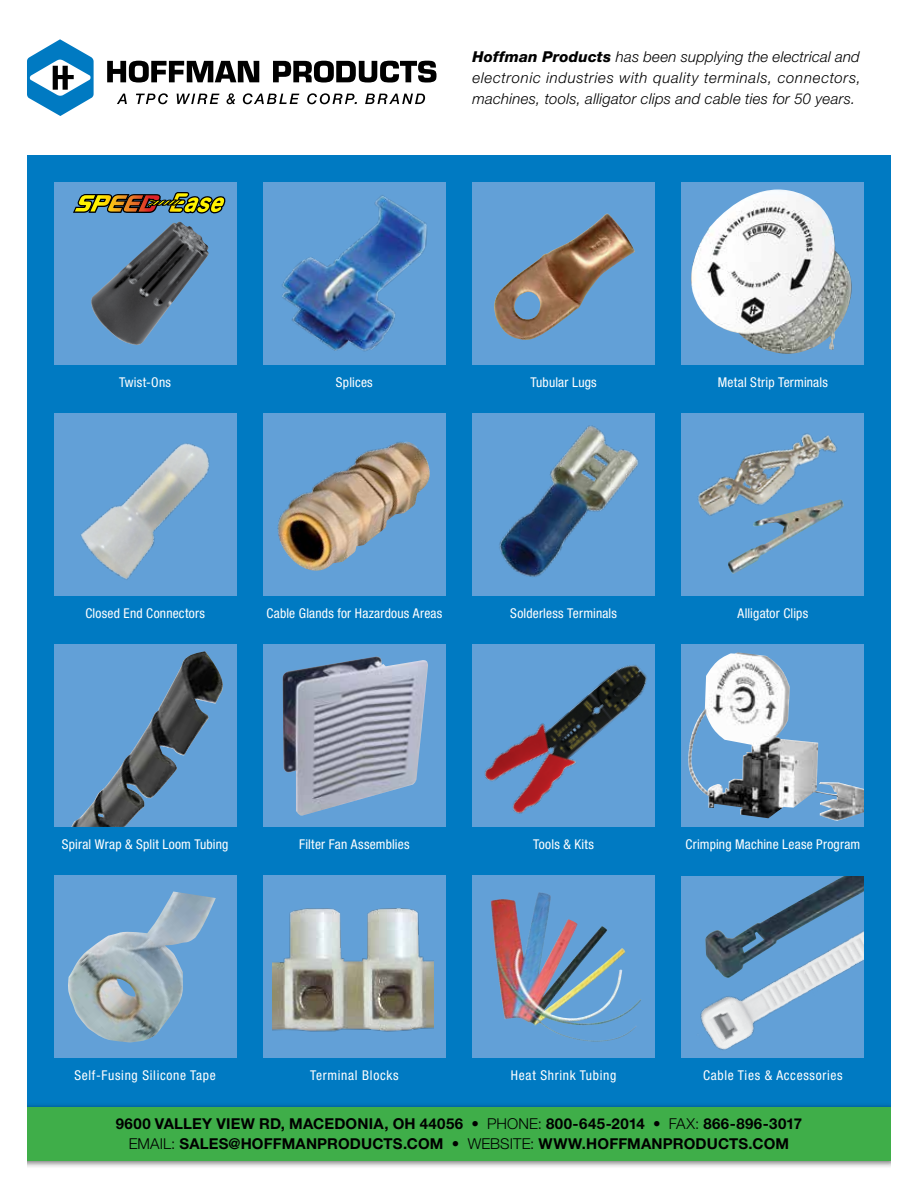
<style>
.page{position:relative;width:918px;height:1188px;background:#fff}
.page>*{position:absolute;margin:0;border:0;box-sizing:border-box;transform-origin:0 0}
.t1{font:italic 300 15px/21.3px "Helvetica Neue LT Std";letter-spacing:.015em;color:#000;text-align:justify}
.t2{font:700 15px/19.5px "Helvetica Neue LT Std";letter-spacing:.01em;color:#000;text-align:center}
.t3{font:condensed 13.5px "Helvetica Neue LT Std";letter-spacing:.02em;color:#fff}
.t4{font:condensed 13.5px "Helvetica Neue LT Std";letter-spacing:.05em;color:#fff}
.s1{font-weight:800}
.s2{font-weight:300}
</style>
<div class="page">
<div style="left:27px;top:156px;width:864px;height:985px;background:#007ac2"></div>
<div style="left:0;top:1103px;width:899px;height:66px;background:#000;opacity:.55"></div>
<div style="left:0;top:1107px;width:891px;height:54px;background:#3fae49"></div>
<div style="left:54px;top:183px;width:182px;height:182px;background:#62a0d7"></div>
<div style="left:54px;top:645px;width:182px;height:182px;background:#62a0d7"></div>
<div style="left:54px;top:876px;width:182px;height:182px;background:#62a0d7"></div>
<div style="left:263px;top:183px;width:183px;height:182px;background:#62a0d7"></div>
<div style="left:263px;top:414px;width:183px;height:182px;background:#62a0d7"></div>
<div style="left:263px;top:645px;width:183px;height:182px;background:#62a0d7"></div>
<div style="left:263px;top:876px;width:183px;height:182px;background:#62a0d7"></div>
<div style="left:472px;top:183px;width:183px;height:182px;background:#62a0d7"></div>
<div style="left:472px;top:414px;width:183px;height:182px;background:#62a0d7"></div>
<div style="left:472px;top:645px;width:183px;height:182px;background:#62a0d7"></div>
<div style="left:472px;top:876px;width:183px;height:182px;background:#62a0d7"></div>
<div style="left:682px;top:183px;width:182px;height:182px;background:#62a0d7"></div>
<div style="left:682px;top:414px;width:182px;height:182px;background:#62a0d7"></div>
<div style="left:682px;top:645px;width:182px;height:182px;background:#62a0d7"></div>
<svg style="left:73px;top:192px;width:153px;height:30px"></svg>
<img style="left:283px;top:656px;width:145px;height:160px">
<img style="left:277px;top:441px;width:153px;height:130px">
<img style="left:68px;top:892px;width:148px;height:151px">
<img style="left:494px;top:214px;width:141px;height:126px">
<img style="left:691px;top:190px;width:161px;height:164px">
<img style="left:491px;top:892px;width:145px;height:150px">
<img style="left:71px;top:651px;width:152px;height:176px">
<svg style="left:107px;top:61px;width:152px;height:22px"></svg>
<svg style="left:273px;top:61px;width:164px;height:22px"></svg>
<svg style="left:27px;top:39px;width:67px;height:77px"></svg>
<svg style="left:117px;top:94px;width:10px;height:10px"></svg>
<svg style="left:136px;top:93px;width:32px;height:11px"></svg>
<svg style="left:177px;top:94px;width:42px;height:10px"></svg>
<svg style="left:227px;top:93px;width:8px;height:11px"></svg>
<svg style="left:243px;top:93px;width:56px;height:11px"></svg>
<svg style="left:307px;top:93px;width:50px;height:11px"></svg>
<svg style="left:365px;top:94px;width:60px;height:10px"></svg>
<img style="left:636px;top:875px;width:255px;height:232px">
<div style="left:891px;top:115px;width:27px;height:1073px;background:#fff"></div>
<div style="left:0;top:115px;width:27px;height:1073px;background:#fff"></div>
<div style="left:864px;top:839px;width:27px;height:219px;background:#007ac2"></div>
<div style="left:677px;top:856px;width:201px;height:20px;background:#007ac2"></div>
<img style="left:272px;top:908px;width:161px;height:124px">
<img style="left:688px;top:652px;width:176px;height:169px">
<img style="left:484px;top:665px;width:163px;height:149px">
<img style="left:681px;top:413px;width:183px;height:134px">
<img style="left:728px;top:500px;width:116px;height:74px">
<img style="left:54px;top:413px;width:183px;height:183px">
<img style="left:91px;top:222px;width:118px;height:123px">
<img style="left:282px;top:195px;width:145px;height:157px">
<img style="left:488px;top:413px;width:167px;height:164px">
<p class="t1" style="left:472px;top:45px;width:390px"><span class="s1">Hoffman Products</span> has been supplying the electrical and electronic industries with quality terminals, connectors, machines, tools, alligator clips and cable ties for 50 years.</p>
<p class="t3" style="left:119px;top:374px;width:53px">Twist-Ons</p>
<p class="t3" style="left:336px;top:374px;width:38px">Splices</p>
<p class="t3" style="left:531px;top:374px;width:68px">Tubular Lugs</p>
<p class="t3" style="left:718px;top:374px;width:112px">Metal Strip Terminals</p>
<p class="t3" style="left:85px;top:605px;width:121px">Closed End Connectors</p>
<p class="t3" style="left:266px;top:605px;width:178px">Cable Glands for Hazardous Areas</p>
<p class="t3" style="left:510px;top:605px;width:108px">Solderless Terminals</p>
<p class="t3" style="left:737px;top:605px;width:72px">Alligator Clips</p>
<p class="t3" style="left:62px;top:836px;width:168px">Spiral Wrap &amp; Split Loom Tubing</p>
<p class="t3" style="left:299px;top:836px;width:112px">Filter Fan Assemblies</p>
<p class="t3" style="left:533px;top:836px;width:62px">Tools &amp; Kits</p>
<p class="t3" style="left:686px;top:836px;width:176px">Crimping Machine Lease Program</p>
<p class="t4" style="left:74px;top:1067px;width:143px">Self-Fusing Silicone Tape</p>
<p class="t4" style="left:310px;top:1067px;width:90px">Terminal Blocks</p>
<p class="t4" style="left:511px;top:1067px;width:107px">Heat Shrink Tubing</p>
<p class="t4" style="left:703px;top:1067px;width:141px">Cable Ties &amp; Accessories</p>
<p class="t2" style="left:116px;top:1114px;width:688px">9600 VALLEY VIEW RD, MACEDONIA, OH 44056 <span class="s2">• PHONE:</span> 800-645-2014 <span class="s2">• FAX:</span> 866-896-3017<br><span class="s2">EMAIL:</span> SALES@HOFFMANPRODUCTS.COM • <span class="s2">WEBSITE:</span> WWW.HOFFMANPRODUCTS.COM</p>
</div>
